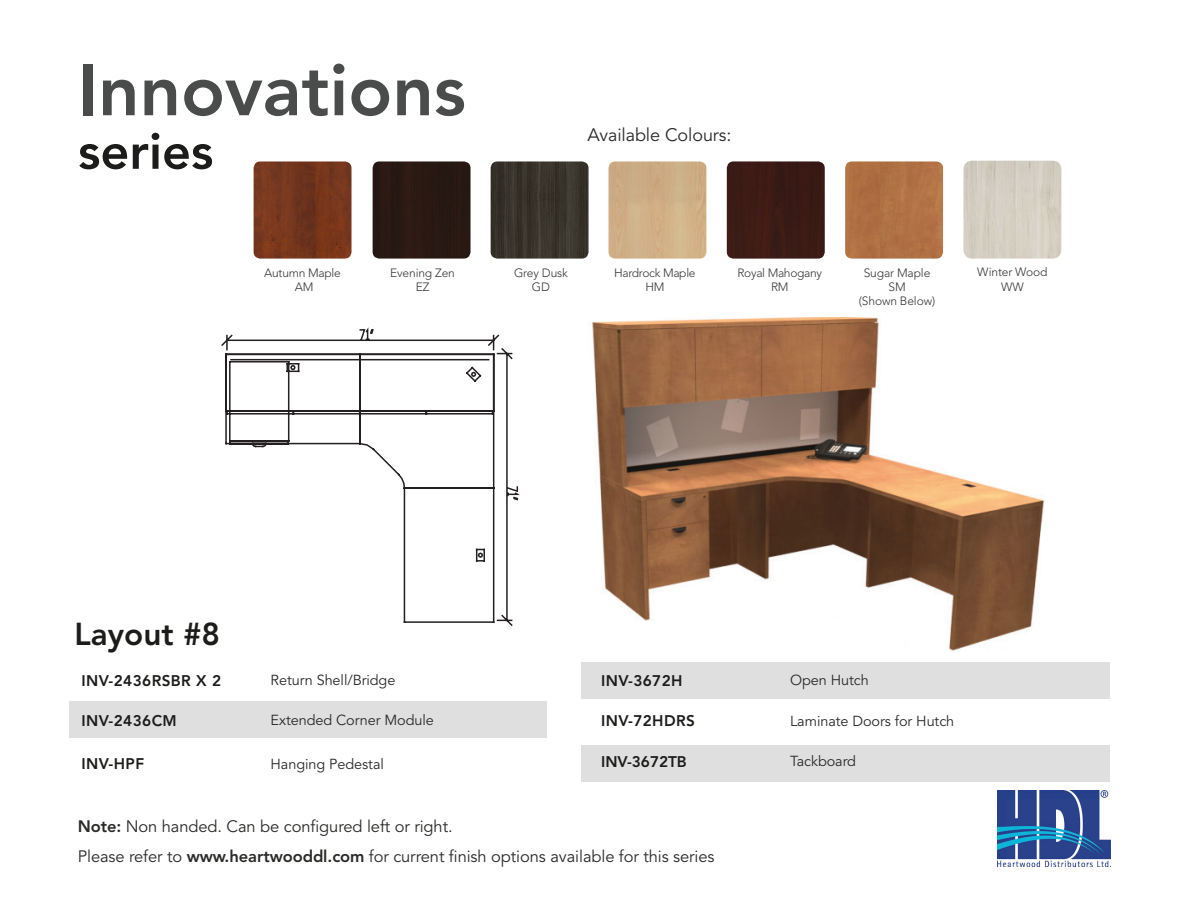
<style>
.page{position:relative;width:1188px;height:918px;background:#fff}
.page>*{position:absolute;margin:0;border:0;box-sizing:border-box;transform-origin:0 0}
.t1{font:800 72.3px "Avenir LT Std";color:#4a4b4b}
.t2{font:800 50.4px "Avenir LT Std";color:#1c1c1a}
.t3{font:800 31.5px "Avenir LT Std";color:#1c1c1a}
.Layouts-WRK{font:18px "Avenir LT Std";letter-spacing:-.005em;color:#2a2a29}
.Layouts-WRK-2{font:16.5px "Avenir LT Std";letter-spacing:-.005em;color:#2a2a29}
.Layouts-WRK-3{font:800 15.3px "Avenir LT Std";letter-spacing:.025em;color:#1c1c1a}
.Layouts-WRK-4{font:800 15.3px "Avenir LT Std";color:#1c1c1a}
.Layouts-WRK-5{font:14.4px "Avenir LT Std";letter-spacing:-.005em;color:#2a2a29}
.t4{font:300 12px/14.4px "Avenir LT Std";letter-spacing:-.01em;color:#373737;text-align:center}
.s1{font-weight:800}
</style>
<div class="page">
<img style="left:998px;top:790px;width:112px;height:77px">
<img style="left:592px;top:317px;width:452px;height:334px">
<div style="left:581px;top:745px;width:529px;height:37px;background:#dfdfe0"></div>
<div style="left:69px;top:701px;width:477px;height:37px;background:#dfdfe0"></div>
<div style="left:581px;top:662px;width:529px;height:37px;background:#dfdfe0"></div>
<svg style="left:221px;top:166px;width:299px;height:460px"></svg>
<img style="left:845px;top:161px;width:98px;height:98px">
<img style="left:491px;top:161px;width:98px;height:98px">
<img style="left:608px;top:161px;width:98px;height:98px">
<img style="left:727px;top:161px;width:98px;height:98px">
<img style="left:254px;top:161px;width:98px;height:98px">
<div style="left:373px;top:161px;width:98px;height:98px;background:#291912"></div>
<img style="left:963px;top:161px;width:98px;height:98px">
<h1 class="t1" style="left:78px;top:47px;width:389px">Innovations</h1>
<h2 class="t2" style="left:78px;top:121px;width:137px">series</h2>
<p class="Layouts-WRK" style="left:588px;top:124px;width:145px">Available Colours:</p>
<p class="t4" style="left:514px;top:265px;width:55px">Grey Dusk<br>GD</p>
<p class="t4" style="left:614px;top:265px;width:83px">Hardrock Maple<br>HM</p>
<p class="t4" style="left:737px;top:265px;width:86px">Royal Mahogany<br>RM</p>
<p class="t4" style="left:977px;top:265px;width:72px">Winter Wood<br>WW</p>
<p class="t4" style="left:264px;top:265px;width:78px">Autumn Maple<br>AM</p>
<p class="t4" style="left:390px;top:265px;width:66px">Evening Zen<br>EZ</p>
<p class="t4" style="left:864px;top:265px;width:68px">Sugar Maple<br>SM</p>
<p class="t4" style="left:859px;top:294px;width:78px">(Shown Below)</p>
<p class="t3" style="left:75px;top:615px;width:147px">Layout #8</p>
<p class="Layouts-WRK-3" style="left:82px;top:672px;width:141px">INV-2436RSBR X 2</p>
<p class="Layouts-WRK-3" style="left:82px;top:711px;width:97px">INV-2436CM</p>
<p class="Layouts-WRK-5" style="left:271px;top:672px;width:126px">Return Shell/Bridge</p>
<p class="Layouts-WRK-5" style="left:271px;top:712px;width:165px">Extended Corner Module</p>
<p class="Layouts-WRK-3" style="left:601px;top:672px;width:83px">INV-3672H</p>
<p class="Layouts-WRK-5" style="left:790px;top:672px;width:80px">Open Hutch</p>
<p class="Layouts-WRK-3" style="left:601px;top:711px;width:95px">INV-72HDRS</p>
<p class="Layouts-WRK-5" style="left:790px;top:712px;width:166px">Laminate Doors for Hutch</p>
<p class="Layouts-WRK-3" style="left:82px;top:755px;width:64px">INV-HPF</p>
<p class="Layouts-WRK-5" style="left:271px;top:756px;width:115px">Hanging Pedestal</p>
<p class="Layouts-WRK-4" style="left:601px;top:752px;width:87px">INV-3672TB</p>
<p class="Layouts-WRK-5" style="left:790px;top:753px;width:67px">Tackboard</p>
<p class="Layouts-WRK-2" style="left:78px;top:817px;width:376px"><span class="s1">Note:</span> Non handed. Can be configured left or right.</p>
<p class="Layouts-WRK-2" style="left:78px;top:847px;width:638px">Please refer to <span class="s1">www.heartwooddl.com</span> for current finish options available for this series</p>
</div>
